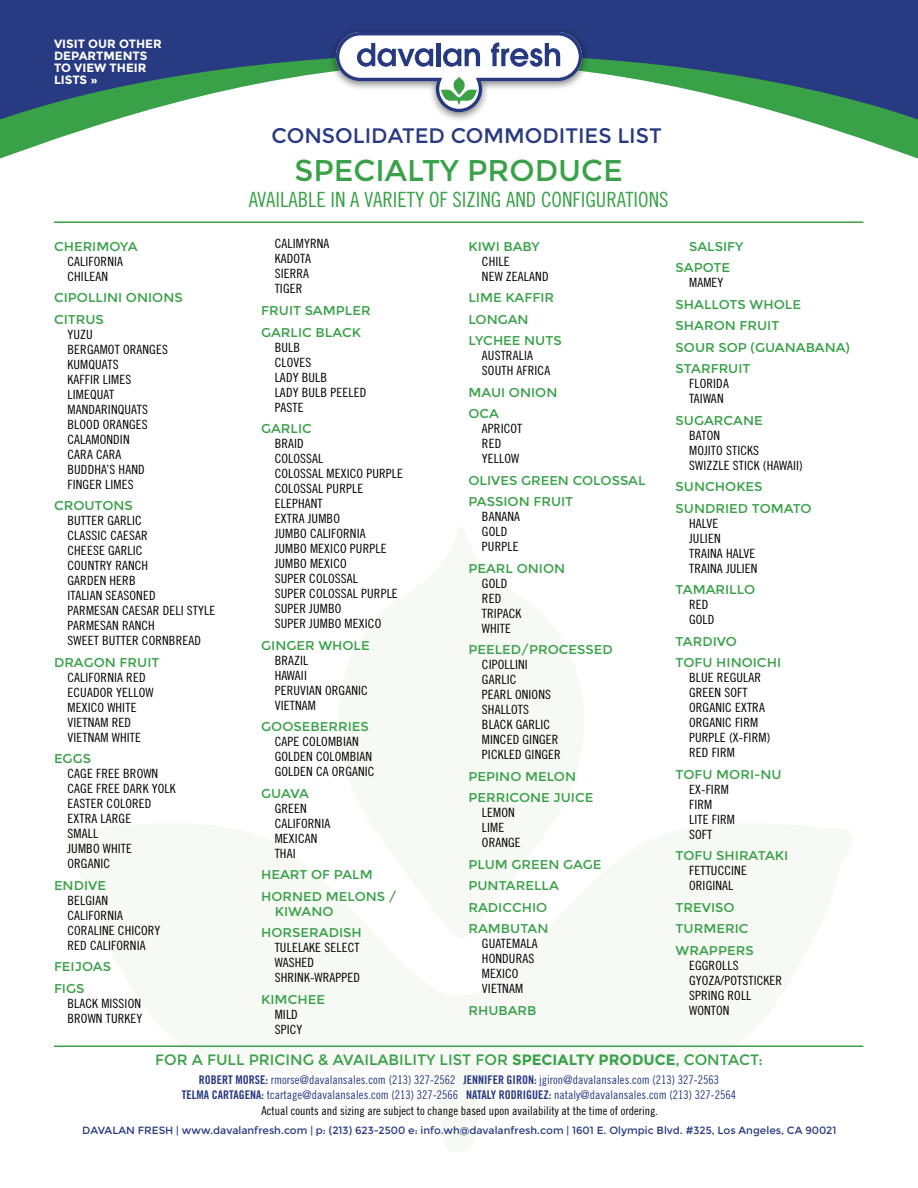
<style>
.page{position:relative;width:918px;height:1188px;background:#fff}
.page>*{position:absolute;margin:0;border:0;box-sizing:border-box;transform-origin:0 0}
.t1{font:30px "Montserrat";color:#39a148}
.t2{font:21px "Trade Gothic Cond Eighteen";color:#39a148}
.t3{font:21px "Montserrat";color:#283a81}
.t4{font:15px "Montserrat";color:#39a148}
.t5{font:12.75px/15px "Trade Gothic Cond Eighteen";letter-spacing:.01em;color:#000;scale:1.04 1}
.t6{font:12.75px/21.5px "Montserrat";color:#39a148;scale:1.04 1}
.t7{font:12px/15px "Trade Gothic Cond Eighteen";color:#283a81;text-align:center}
.t8{font:12px "Trade Gothic Cond Eighteen";color:#000}
.t9{font:700 12px/12px "Montserrat";color:#fff}
.t10{font:10.5px "Montserrat";color:#283a81}
.s1{font-weight:700}
.s2{font-family:"Trade Gothic Bold Cond Twenty"}
</style>
<div class="page">
<svg style="left:0;top:124px;width:918px;height:35px"></svg>
<svg style="left:0;top:0;width:918px;height:124px;fill:#283a81"></svg>
<div style="left:328px;top:27px;width:261px;height:96px;background:#000;opacity:.5"></div>
<svg style="left:336px;top:32px;width:246px;height:80px"></svg>
<hr style="left:54px;top:221px;width:809px;height:2px;background:#39a148">
<hr style="left:54px;top:1046px;width:809px;height:1px;background:#39a148">
<p class="t9" style="left:54px;top:38px;width:109px">VISIT OUR OTHER<br>DEPARTMENTS<br>TO VIEW THEIR<br>LISTS »</p>
<p class="t6" style="left:54px;top:236px;width:82px">CHERIMOYA</p>
<p class="t5" style="left:68px;top:254px;width:55px">CALIFORNIA<br>CHILEAN</p>
<p class="t6" style="left:54px;top:287px;width:125px">CIPOLLINI ONIONS<br>CITRUS</p>
<p class="t5" style="left:68px;top:327px;width:98px">YUZU<br>BERGAMOT ORANGES<br>KUMQUATS<br>KAFFIR LIMES<br>LIMEQUAT<br>MANDARINQUATS<br>BLOOD ORANGES<br>CALAMONDIN<br>CARA CARA<br>BUDDHA’S HAND<br>FINGER LIMES</p>
<p class="t6" style="left:54px;top:495px;width:77px">CROUTONS</p>
<p class="t5" style="left:68px;top:513px;width:144px">BUTTER GARLIC<br>CLASSIC CAESAR<br>CHEESE GARLIC<br>COUNTRY RANCH<br>GARDEN HERB<br>ITALIAN SEASONED<br>PARMESAN CAESAR DELI STYLE<br>PARMESAN RANCH<br>SWEET BUTTER CORNBREAD</p>
<p class="t6" style="left:54px;top:652px;width:103px">DRAGON FRUIT</p>
<p class="t5" style="left:68px;top:670px;width:84px">CALIFORNIA RED<br>ECUADOR YELLOW<br>MEXICO WHITE<br>VIETNAM RED<br>VIETNAM WHITE</p>
<p class="t6" style="left:54px;top:748px;width:37px">EGGS</p>
<p class="t5" style="left:68px;top:766px;width:106px">CAGE FREE BROWN<br>CAGE FREE DARK YOLK<br>EASTER COLORED<br>EXTRA LARGE<br>SMALL<br>JUMBO WHITE<br>ORGANIC</p>
<p class="t6" style="left:54px;top:875px;width:52px">ENDIVE</p>
<p class="t5" style="left:68px;top:893px;width:91px">BELGIAN<br>CALIFORNIA<br>CORALINE CHICORY<br>RED CALIFORNIA</p>
<p class="t6" style="left:54px;top:956px;width:56px">FEIJOAS<br>FIGS</p>
<p class="t5" style="left:68px;top:996px;width:74px">BLACK MISSION<br>BROWN TURKEY</p>
<h2 class="t3" style="left:272px;top:124px;width:392px">CONSOLIDATED COMMODITIES LIST</h2>
<h1 class="t1" style="left:294px;top:154px;width:330px">SPECIALTY PRODUCE</h1>
<h2 class="t2" style="left:249px;top:187px;width:421px">AVAILABLE IN A VARIETY OF SIZING AND CONFIGURATIONS</h2>
<p class="t5" style="left:275px;top:236px;width:54px">CALIMYRNA<br>KADOTA<br>SIERRA<br>TIGER</p>
<p class="t6" style="left:261px;top:300px;width:107px">FRUIT SAMPLER<br>GARLIC BLACK</p>
<p class="t5" style="left:275px;top:339px;width:90px">BULB<br>CLOVES<br>LADY BULB<br>LADY BULB PEELED<br>PASTE</p>
<p class="t6" style="left:261px;top:418px;width:50px">GARLIC</p>
<p class="t5" style="left:275px;top:436px;width:125px">BRAID<br>COLOSSAL<br>COLOSSAL MEXICO PURPLE<br>COLOSSAL PURPLE<br>ELEPHANT<br>EXTRA JUMBO<br>JUMBO CALIFORNIA<br>JUMBO MEXICO PURPLE<br>JUMBO MEXICO<br>SUPER COLOSSAL<br>SUPER COLOSSAL PURPLE<br>SUPER JUMBO<br>SUPER JUMBO MEXICO</p>
<p class="t6" style="left:261px;top:634px;width:106px">GINGER WHOLE</p>
<p class="t5" style="left:275px;top:652px;width:91px">BRAZIL<br>HAWAII<br>PERUVIAN ORGANIC<br>VIETNAM</p>
<p class="t6" style="left:261px;top:716px;width:105px">GOOSEBERRIES</p>
<p class="t5" style="left:275px;top:734px;width:98px">CAPE COLOMBIAN<br>GOLDEN COLOMBIAN<br>GOLDEN CA ORGANIC</p>
<p class="t6" style="left:261px;top:782px;width:47px">GUAVA</p>
<p class="t5" style="left:275px;top:800px;width:55px">GREEN<br>CALIFORNIA<br>MEXICAN<br>THAI</p>
<p class="t6" style="left:261px;top:864px;width:132px">HEART OF PALM<br>HORNED MELONS /</p>
<p class="t6" style="left:261px;top:900px;width:98px;text-indent:13px">KIWANO<br>HORSERADISH</p>
<p class="t5" style="left:275px;top:940px;width:84px">TULELAKE SELECT<br>WASHED<br>SHRINK-WRAPPED</p>
<p class="t6" style="left:261px;top:988px;width:63px">KIMCHEE</p>
<p class="t5" style="left:275px;top:1006px;width:28px">MILD<br>SPICY</p>
<p class="t6" style="left:468px;top:236px;width:70px">KIWI BABY</p>
<p class="t5" style="left:482px;top:254px;width:66px">CHILE<br>NEW ZEALAND</p>
<p class="t6" style="left:468px;top:287px;width:91px">LIME KAFFIR<br>LONGAN<br>LYCHEE NUTS</p>
<p class="t5" style="left:482px;top:348px;width:67px">AUSTRALIA<br>SOUTH AFRICA</p>
<p class="t6" style="left:468px;top:382px;width:87px">MAUI ONION<br>OCA</p>
<p class="t5" style="left:482px;top:421px;width:40px">APRICOT<br>RED<br>YELLOW</p>
<p class="t6" style="left:468px;top:470px;width:172px">OLIVES GREEN COLOSSAL<br>PASSION FRUIT</p>
<p class="t5" style="left:482px;top:509px;width:38px">BANANA<br>GOLD<br>PURPLE</p>
<p class="t6" style="left:468px;top:558px;width:95px">PEARL ONION</p>
<p class="t5" style="left:482px;top:576px;width:39px">GOLD<br>RED<br>TRIPACK<br>WHITE</p>
<p class="t6" style="left:468px;top:639px;width:140px">PEELED/PROCESSED</p>
<p class="t5" style="left:482px;top:657px;width:77px">CIPOLLINI<br>GARLIC<br>PEARL ONIONS<br>SHALLOTS<br>BLACK GARLIC<br>MINCED GINGER<br>PICKLED GINGER</p>
<p class="t6" style="left:468px;top:766px;width:122px">PEPINO MELON<br>PERRICONE JUICE</p>
<p class="t5" style="left:482px;top:805px;width:39px">LEMON<br>LIME<br>ORANGE</p>
<p class="t6" style="left:468px;top:854px;width:130px">PLUM GREEN GAGE<br>PUNTARELLA<br>RADICCHIO<br>RAMBUTAN</p>
<p class="t5" style="left:482px;top:936px;width:55px">GUATEMALA<br>HONDURAS<br>MEXICO<br>VIETNAM</p>
<p class="t6" style="left:468px;top:1000px;width:67px">RHUBARB</p>
<p class="t6" style="left:676px;top:236px;width:67px;text-indent:13px">SALSIFY<br>SAPOTE</p>
<p class="t5" style="left:689px;top:275px;width:34px">MAMEY</p>
<p class="t6" style="left:676px;top:294px;width:169px">SHALLOTS WHOLE<br>SHARON FRUIT<br>SOUR SOP (GUANABANA)<br>STARFRUIT</p>
<p class="t5" style="left:689px;top:376px;width:40px">FLORIDA<br>TAIWAN</p>
<p class="t6" style="left:676px;top:410px;width:85px">SUGARCANE</p>
<p class="t5" style="left:689px;top:428px;width:111px">BATON<br>MOJITO STICKS<br>SWIZZLE STICK (HAWAII)</p>
<p class="t6" style="left:676px;top:476px;width:132px">SUNCHOKES<br>SUNDRIED TOMATO</p>
<p class="t5" style="left:689px;top:516px;width:67px">HALVE<br>JULIEN<br>TRAINA HALVE<br>TRAINA JULIEN</p>
<p class="t6" style="left:676px;top:579px;width:78px">TAMARILLO</p>
<p class="t5" style="left:689px;top:597px;width:26px">RED<br>GOLD</p>
<p class="t6" style="left:676px;top:631px;width:103px">TARDIVO<br>TOFU HINOICHI</p>
<p class="t5" style="left:689px;top:670px;width:80px">BLUE REGULAR<br>GREEN SOFT<br>ORGANIC EXTRA<br>ORGANIC FIRM<br>PURPLE (X-FIRM)<br>RED FIRM</p>
<p class="t6" style="left:676px;top:764px;width:103px">TOFU MORI-NU</p>
<p class="t5" style="left:689px;top:782px;width:46px">EX-FIRM<br>FIRM<br>LITE FIRM<br>SOFT</p>
<p class="t6" style="left:676px;top:845px;width:110px">TOFU SHIRATAKI</p>
<p class="t5" style="left:689px;top:863px;width:57px">FETTUCCINE<br>ORIGINAL</p>
<p class="t6" style="left:676px;top:897px;width:77px">TREVISO<br>TURMERIC<br>WRAPPERS</p>
<p class="t5" style="left:689px;top:958px;width:91px">EGGROLLS<br>GYOZA/POTSTICKER<br>SPRING ROLL<br>WONTON</p>
<p class="t4" style="left:155px;top:1051px;width:609px">FOR A FULL PRICING &amp; AVAILABILITY LIST FOR <span class="s1">SPECIALTY PRODUCE</span>, CONTACT:</p>
<p class="t7" style="left:182px;top:1072px;width:556px"><span class="s2">ROBERT MORSE:</span> rmorse@davalansales.com (213) 327-2562 <span class="s2">JENNIFER GIRON:</span> jgiron@davalansales.com (213) 327-2563<br><span class="s2">TELMA CARTAGENA:</span> tcartage@davalansales.com (213) 327-2566 <span class="s2">NATALY RODRIGUEZ:</span> nataly@davalansales.com (213) 327-2564</p>
<p class="t8" style="left:262px;top:1104px;width:398px">Actual counts and sizing are subject to change based upon availability at the time of ordering.</p>
<p class="t10" style="left:82px;top:1124px;width:756px">DAVALAN FRESH | www.davalanfresh.com | p: (213) 623-2500 e: info.wh@davalanfresh.com | 1601 E. Olympic Blvd. #325, Los Angeles, CA 90021</p>
</div>
